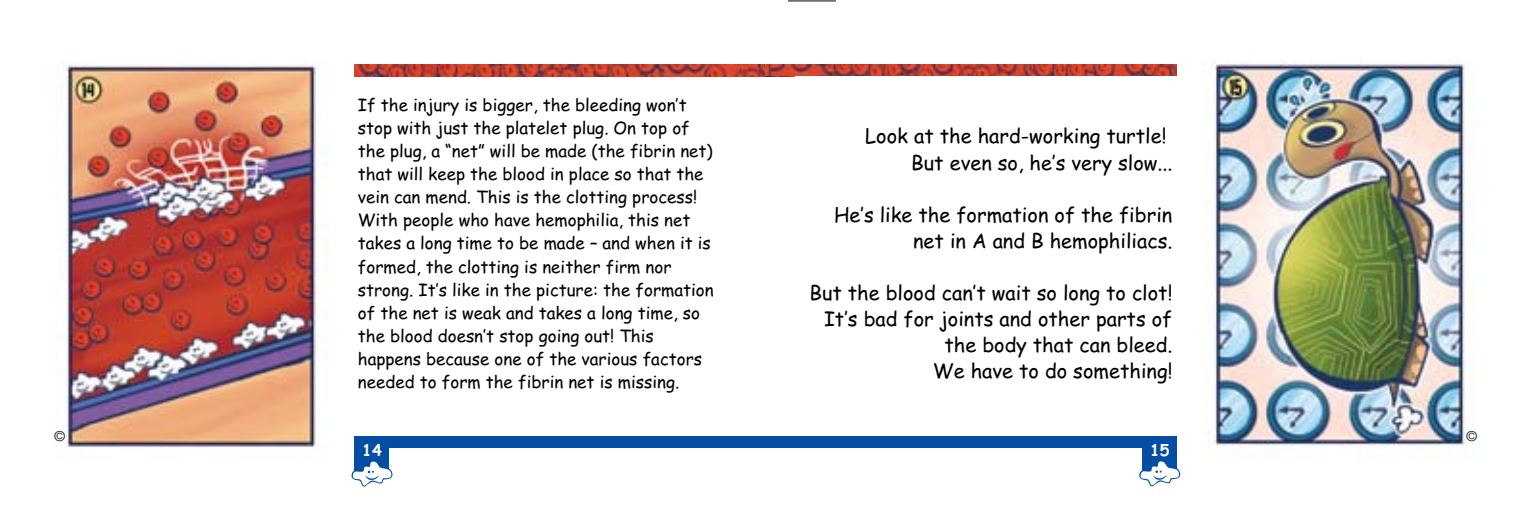
<style>
.page{position:relative;width:1531px;height:511px;background:#fff}
.page>*{position:absolute;margin:0;border:0;box-sizing:border-box;transform-origin:0 0}
.t1{font:20px/26px "Comic Sans MS";color:#000;text-align:right}
.t2{font:17px/23px "Comic Sans MS";color:#000}
.t3{font:700 16px "Comic Sans MS";color:#fff}
.t4{font:300 14px "Helvetica Neue";color:#000}
</style>
<div class="page">
<img style="left:56px;top:61px;width:272px;height:389px">
<img style="left:355px;top:65px;width:410px;height:11px">
<div style="left:355px;top:436px;width:440px;height:11px;background:#034ea2"></div>
<div style="left:355px;top:436px;width:34px;height:34px;background:#034ea2"></div>
<svg style="left:351px;top:459px;width:41px;height:28px"></svg>
<hr style="left:788px;top:1px;width:48px;height:1px;background:#000">
<hr style="left:788px;top:510px;width:48px;height:1px;background:#000">
<img style="left:1203px;top:61px;width:272px;height:399px">
<img style="left:765px;top:65px;width:412px;height:11px">
<div style="left:765px;top:436px;width:412px;height:11px;background:#034ea2"></div>
<div style="left:1143px;top:436px;width:34px;height:34px;background:#034ea2"></div>
<svg style="left:1139px;top:459px;width:41px;height:28px"></svg>
<p class="t2" style="left:358px;top:93px;width:357px">If the injury is bigger, the bleeding won’t stop with just the platelet plug. On top of the plug, a “net” will be made (the fibrin net) that will keep the blood in place so that the vein can mend. This is the clotting process!<br>With people who have hemophilia, this net takes a long time to be made – and when it is formed, the clotting is neither firm nor strong. It’s like in the picture: the formation of the net is weak and takes a long time, so the blood doesn’t stop going out! This happens because one of the various factors needed to form the fibrin net is missing.</p>
<p class="t1" style="left:865px;top:122px;width:309px">Look at the hard-working turtle!<br>But even so, he’s very slow...</p>
<p class="t1" style="left:834px;top:200px;width:340px">He’s like the formation of the fibrin net in A and B hemophiliacs.</p>
<p class="t1" style="left:809px;top:278px;width:365px">But the blood can’t wait so long to clot!<br>It’s bad for joints and other parts of the body that can bleed.<br>We have to do something!</p>
<p class="t4" style="left:54px;top:427px;width:13px">©</p>
<p class="t4" style="left:1466px;top:427px;width:13px">©</p>
<p class="t3" style="left:362px;top:438px;width:21px">14</p>
<p class="t3" style="left:1150px;top:438px;width:21px">15</p>
</div>
